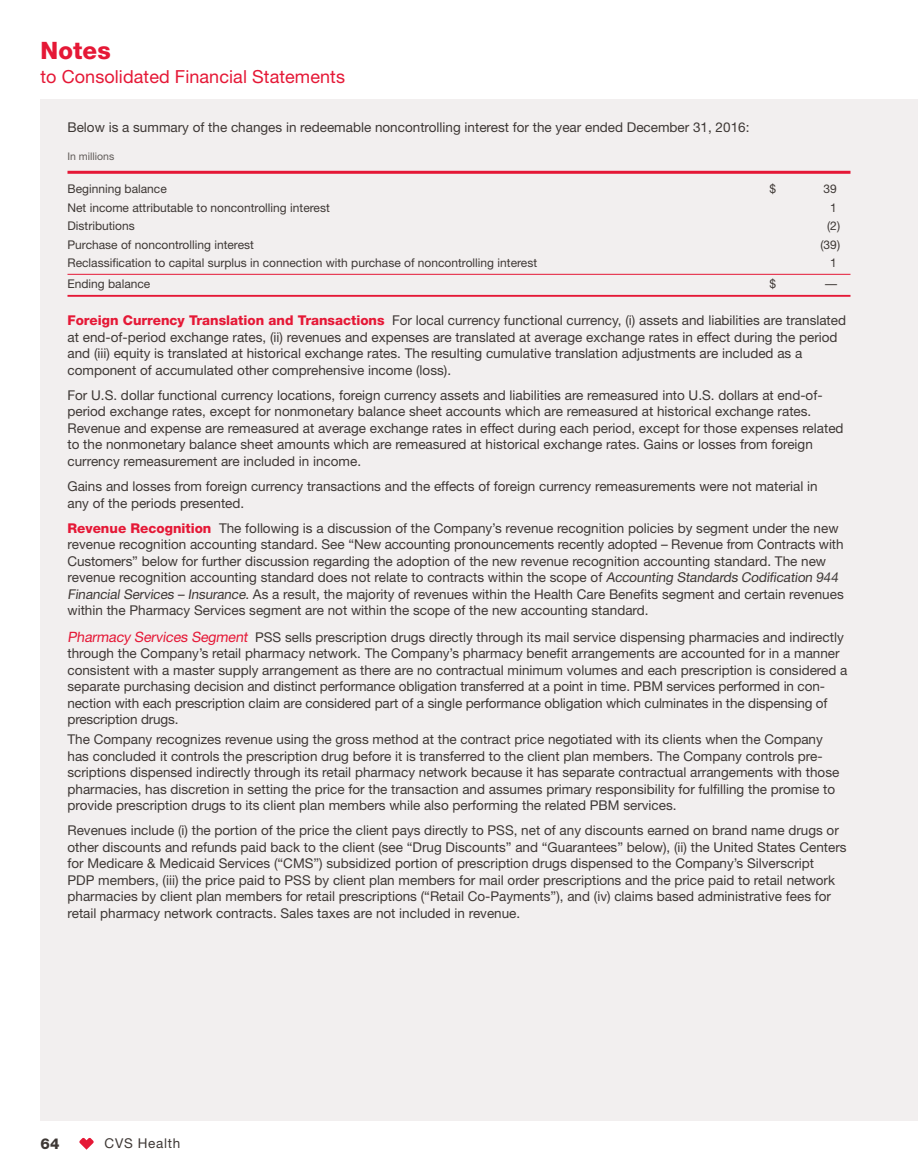
<style>
.page{position:relative;width:918px;height:1175px;background:#fff}
.page>*{position:absolute;margin:0;border:0;box-sizing:border-box;transform-origin:0 0}
.t1{font:800 24px "Helvetica Neue";letter-spacing:.005em;color:#e51836}
.t2{font:18px "Helvetica Neue";letter-spacing:.005em;color:#e51836}
.t3{font:800 15px "Helvetica Neue";color:#3e3835}
.Fin_Body_18{font:13.5px/16.5px "Helvetica Neue";color:#3e3835}
.Subhead_B_italic{font:13.5px/16.5px "Helvetica Neue";color:#3e3835}
.Fin_Body__preceding{font:13.5px "Helvetica Neue";color:#3e3835}
.Fin_Body_18-2{font:13.5px "Helvetica Neue";letter-spacing:.05em;color:#3e3835}
.Table_4_col_18{font:12px "Helvetica Neue";color:#3e3835}
.Table_4_col_Sub_18{font:12px "Helvetica Neue";color:#3e3835}
.Table_4_col_Total_18{font:12px "Helvetica Neue";color:#3e3835}
.Table_4_col_header_1{font:10.5px "Helvetica Neue";color:#615c59}
.s1{font-weight:800;color:#e51836}
.s2{font-size:14.25px;color:#e51836}
</style>
<div class="page">
<div style="left:40px;top:99px;width:878px;height:1021px;background:#f2efef"></div>
<svg style="left:79px;top:1137px;width:15px;height:12px"></svg>
<hr style="left:68px;top:171px;width:782px;height:3px;background:#e51836">
<hr style="left:68px;top:274px;width:782px;height:1px;background:#e51836">
<hr style="left:68px;top:295px;width:782px;height:2px;background:#e51836">
<h1 class="t1" style="left:40px;top:36px;width:72px">Notes</h1>
<h2 class="t2" style="left:40px;top:66px;width:306px">to Consolidated Financial Statements</h2>
<p class="Fin_Body__preceding" style="left:68px;top:119px;width:683px">Below is a summary of the changes in redeemable noncontrolling interest for the year ended December 31, 2016:</p>
<p class="Table_4_col_header_1" style="left:68px;top:150px;width:48px">In millions</p>
<p class="Table_4_col_18" style="left:68px;top:182px;width:101px">Beginning balance</p>
<p class="Table_4_col_18" style="left:770px;top:182px;width:8px">$</p>
<p class="Table_4_col_18" style="left:824px;top:182px;width:15px">39</p>
<p class="Table_4_col_18" style="left:68px;top:200px;width:264px">Net income attributable to noncontrolling interest</p>
<p class="Table_4_col_18" style="left:830px;top:200px;width:8px">1</p>
<p class="Table_4_col_18" style="left:68px;top:219px;width:69px">Distributions</p>
<p class="Table_4_col_18" style="left:827px;top:219px;width:14px">(2)</p>
<p class="Table_4_col_18" style="left:68px;top:237px;width:188px">Purchase of noncontrolling interest</p>
<p class="Table_4_col_18" style="left:821px;top:237px;width:21px">(39)</p>
<p class="Table_4_col_Sub_18" style="left:68px;top:256px;width:471px">Reclassification to capital surplus in connection with purchase of noncontrolling interest</p>
<p class="Table_4_col_Sub_18" style="left:830px;top:256px;width:8px">1</p>
<p class="Table_4_col_Total_18" style="left:68px;top:277px;width:84px">Ending balance</p>
<p class="Table_4_col_Total_18" style="left:770px;top:277px;width:8px">$</p>
<p class="Table_4_col_Total_18" style="left:825px;top:277px;width:13px">—</p>
<p class="Fin_Body_18" style="left:67px;top:312px;width:780px"><span class="s1">Foreign Currency Translation and Transactions</span> For local currency functional currency, (i) assets and liabilities are translated at end-of-period exchange rates, (ii) revenues and expenses are translated at average exchange rates in effect during the period and (iii) equity is translated at historical exchange rates. The resulting cumulative translation adjustments are included as a component of accumulated other comprehensive income (loss).</p>
<p class="Fin_Body_18" style="left:67px;top:386px;width:778px">For U.S. dollar functional currency locations, foreign currency assets and liabilities are remeasured into U.S. dollars at end-of&shy;period exchange rates, except for nonmonetary balance sheet accounts which are remeasured at historical exchange rates.<br>Revenue and expense are remeasured at average exchange rates in effect during each period, except for those expenses related to the nonmonetary balance sheet amounts which are remeasured at historical exchange rates. Gains or losses from foreign currency remeasurement are included in income.</p>
<p class="Fin_Body_18" style="left:67px;top:478px;width:752px">Gains and losses from foreign currency transactions and the effects of foreign currency remeasurements were not material in any of the periods presented.</p>
<p class="Fin_Body_18" style="left:67px;top:519px;width:778px"><span class="s1">Revenue Recognition</span> The following is a discussion of the Company’s revenue recognition policies by segment under the new revenue recognition accounting standard. See “New accounting pronouncements recently adopted – Revenue from Contracts with Customers” below for further discussion regarding the adoption of the new revenue recognition accounting standard. The new revenue recognition accounting standard does not relate to contracts within the scope of Accounting Standards Codification 944<br>Financial Services – Insurance. As a result, the majority of revenues within the Health Care Benefits segment and certain revenues within the Pharmacy Services segment are not within the scope of the new accounting standard.</p>
<p class="Subhead_B_italic" style="left:67px;top:628px;width:781px"><span class="s2">Pharmacy Services Segment</span> PSS sells prescription drugs directly through its mail service dispensing pharmacies and indirectly through the Company’s retail pharmacy network. The Company’s pharmacy benefit arrangements are accounted for in a manner consistent with a master supply arrangement as there are no contractual minimum volumes and each prescription is considered a separate purchasing decision and distinct performance obligation transferred at a point in time. PBM services performed in con&shy;nection with each prescription claim are considered part of a single performance obligation which culminates in the dispensing of prescription drugs.</p>
<p class="Fin_Body_18" style="left:67px;top:731px;width:773px">The Company recognizes revenue using the gross method at the contract price negotiated with its clients when the Company has concluded it controls the prescription drug before it is transferred to the client plan members. The Company controls pre&shy;scriptions dispensed indirectly through its retail pharmacy network because it has separate contractual arrangements with those pharmacies, has discretion in setting the price for the transaction and assumes primary responsibility for fulfilling the promise to provide prescription drugs to its client plan members while also performing the related PBM services.</p>
<p class="Fin_Body_18" style="left:68px;top:822px;width:781px">Revenues include (i) the portion of the price the client pays directly to PSS, net of any discounts earned on brand name drugs or other discounts and refunds paid back to the client (see “Drug Discounts” and “Guarantees” below), (ii) the United States Centers for Medicare &amp; Medicaid Services (“CMS”) subsidized portion of prescription drugs dispensed to the Company’s Silverscript<br>PDP members, (iii) the price paid to PSS by client plan members for mail order prescriptions and the price paid to retail network pharmacies by client plan members for retail prescriptions (“Retail Co-Payments”), and (iv) claims based administrative fees for retail pharmacy network contracts. Sales taxes are not included in revenue.</p>
<p class="t3" style="left:40px;top:1134px;width:21px">64</p>
<p class="Fin_Body_18-2" style="left:105px;top:1135px;width:77px">CVS Health</p>
</div>
